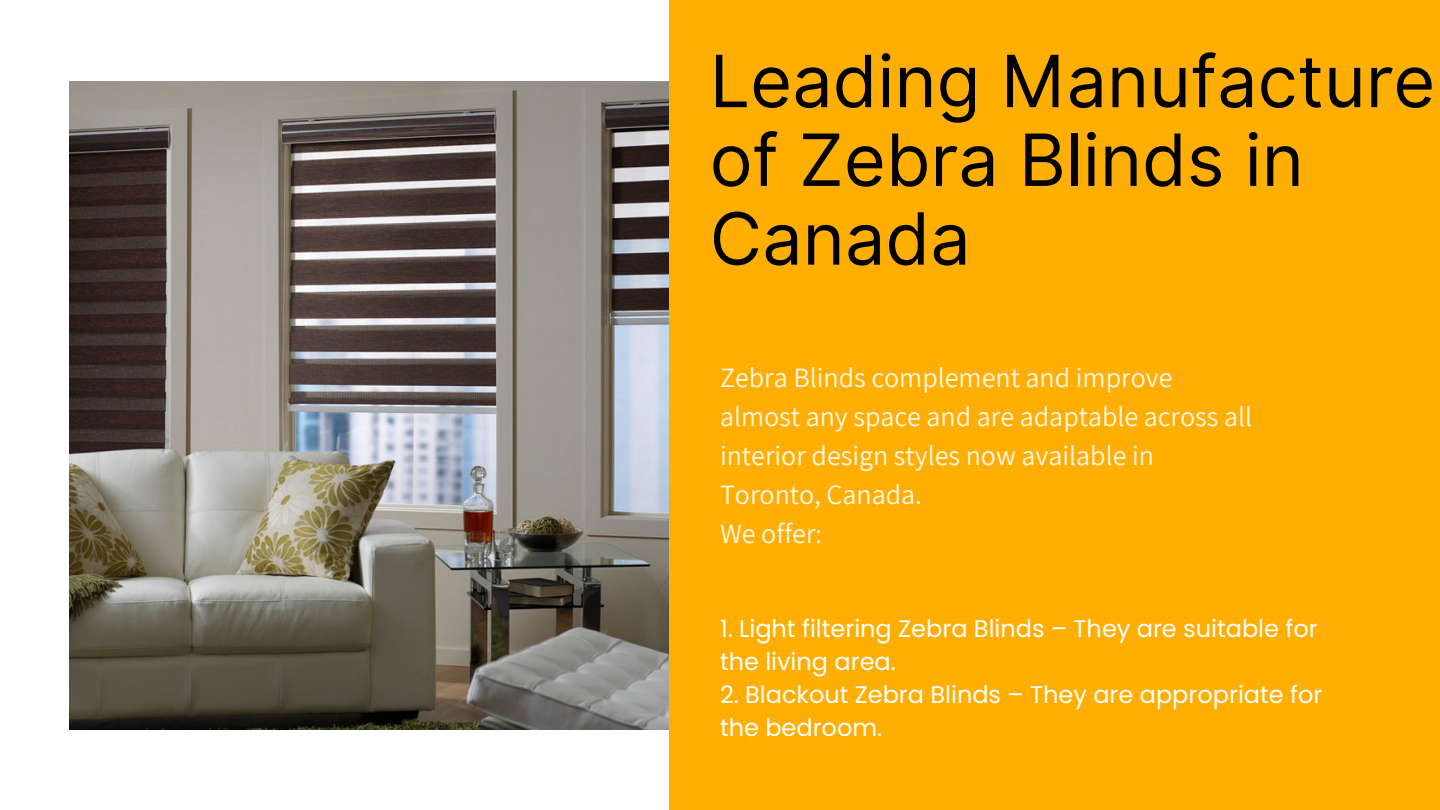
<style>
.page{position:relative;width:1440px;height:810px;background:#fff}
.page>*{position:absolute;margin:0;border:0;box-sizing:border-box;transform-origin:0 0}
.t1{font:72px/78.8px "Inter";color:#000}
.t2{font:28px/39px "Assistant";color:#fff8e9}
.t3{font:24px/33px "Poppins";color:#fff}
</style>
<div class="page">
<div style="left:669px;top:0;width:771px;height:810px;background:#ffae04"></div>
<img style="left:70px;top:81px;width:599px;height:648px">
<h1 class="t1" style="left:710px;top:42px;width:727px">Leading Manufacture of Zebra Blinds in<br>Canada</h1>
<p class="t2" style="left:720px;top:357px;width:534px">Zebra Blinds complement and improve almost any space and are adaptable across all interior design styles now available in<br>Toronto, Canada.<br>We offer:</p>
<p class="t3" style="left:720px;top:612px;width:599px">1. Light filtering Zebra Blinds – They are suitable for the living area.</p>
<p class="t3" style="left:720px;top:678px;width:604px">2. Blackout Zebra Blinds – They are appropriate for the bedroom.</p>
</div>
